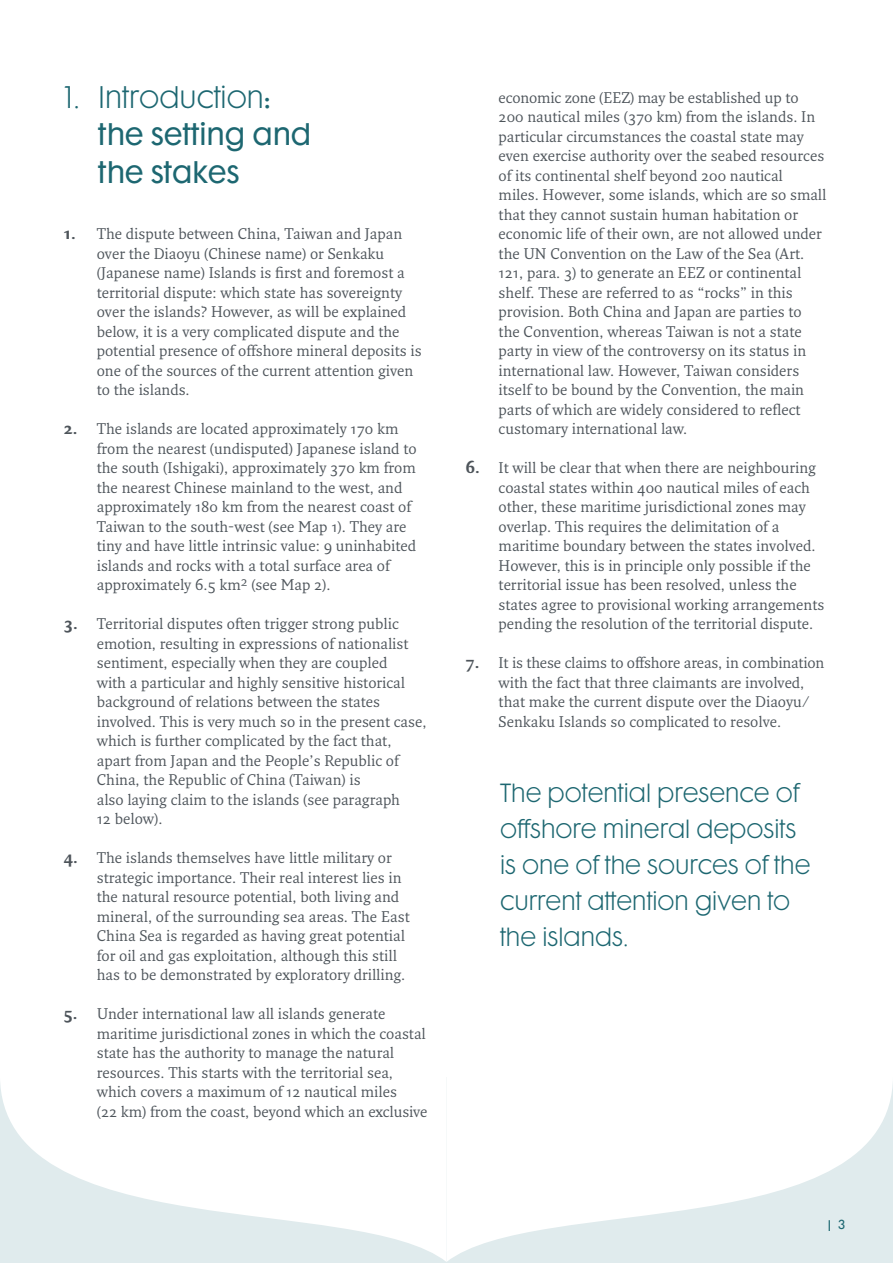
<style>
.page{position:relative;width:893px;height:1263px;background:#fff}
.page>*{position:absolute;margin:0;border:0;box-sizing:border-box;transform-origin:0 0}
.kop_bold{font:28.5px/37.5px "Cg Futura Maxi";color:#1d6771}
.quotes{font:24px/36px "Cg Futura Maxi Lt";color:#1d6771}
.plattetekst{font:15px/19.5px "Fresco";color:#4d545a}
.t1{font:15px "Helvetica";color:#1d6771}
.s1{font-family:"Cg Futura Maxi Lt"}
.s2{font-weight:700;font-size:16.5px}
.s3{font-family:"Cg Futura Maxi";font-size:12px}
</style>
<div class="page">
<svg style="left:446px;top:1084px;width:447px;height:178px"></svg>
<svg style="left:0;top:1084px;width:446px;height:178px"></svg>
<p class="kop_bold" style="left:98px;top:80px;width:215px;text-indent:-34px"><span class="s1">1. Introduction</span>: the setting and the stakes</p>
<p class="plattetekst" style="left:97px;top:224px;width:326px;text-indent:-33px"><span class="s2">1.</span> The dispute between China, Taiwan and Japan over the Diaoyu (Chinese name) or Senkaku (Japanese name) Islands is first and foremost a territorial dispute: which state has sovereignty over the islands? However, as will be explained below, it is a very complicated dispute and the potential presence of offshore mineral deposits is one of the sources of the current attention given to the islands.</p>
<p class="plattetekst" style="left:97px;top:419px;width:321px;text-indent:-33px"><span class="s2">2.</span> The islands are located approximately 170 km from the nearest (undisputed) Japanese island to the south (Ishigaki), approximately 370 km from the nearest Chinese mainland to the west, and approximately 180 km from the nearest coast of Taiwan to the south-west (see Map 1). They are tiny and have little intrinsic value: 9 uninhabited islands and rocks with a total surface area of approximately 6.5 km² (see Map 2).</p>
<p class="plattetekst" style="left:97px;top:614px;width:331px;text-indent:-33px"><span class="s2">3.</span> Territorial disputes often trigger strong public emotion, resulting in expressions of nationalist sentiment, especially when they are coupled<br>with a particular and highly sensitive historical background of relations between the states involved. This is very much so in the present case, which is further complicated by the fact that, apart from Japan and the People’s Republic of China, the Republic of China (Taiwan) is<br>also laying claim to the islands (see paragraph<br>12 below).</p>
<p class="plattetekst" style="left:97px;top:848px;width:314px;text-indent:-33px"><span class="s2">4.</span> The islands themselves have little military or strategic importance. Their real interest lies in the natural resource potential, both living and mineral, of the surrounding sea areas. The East China Sea is regarded as having great potential for oil and gas exploitation, although this still has to be demonstrated by exploratory drilling.</p>
<p class="plattetekst" style="left:97px;top:1004px;width:332px;text-indent:-33px"><span class="s2">5.</span> Under international law all islands generate maritime jurisdictional zones in which the coastal state has the authority to manage the natural resources. This starts with the territorial sea, which covers a maximum of 12 nautical miles<br>(22 km) from the coast, beyond which an exclusive</p>
<p class="plattetekst" style="left:499px;top:87px;width:329px">economic zone (EEZ) may be established up to 200 nautical miles (370 km) from the islands. In particular circumstances the coastal state may even exercise authority over the seabed resources of its continental shelf beyond 200 nautical miles. However, some islands, which are so small that they cannot sustain human habitation or economic life of their own, are not allowed under the UN Convention on the Law of the Sea (Art.<br>121, para. 3) to generate an EEZ or continental shelf. These are referred to as “rocks” in this provision. Both China and Japan are parties to the Convention, whereas Taiwan is not a state party in view of the controversy on its status in international law. However, Taiwan considers itself to be bound by the Convention, the main parts of which are widely considered to reflect customary international law.</p>
<p class="plattetekst" style="left:499px;top:458px;width:327px;text-indent:-33px"><span class="s2">6.</span> It will be clear that when there are neighbouring coastal states within 400 nautical miles of each other, these maritime jurisdictional zones may overlap. This requires the delimitation of a maritime boundary between the states involved.<br>However, this is in principle only possible if the territorial issue has been resolved, unless the states agree to provisional working arrangements pending the resolution of the territorial dispute.</p>
<p class="plattetekst" style="left:499px;top:653px;width:327px;text-indent:-33px"><span class="s2">7.</span> It is these claims to offshore areas, in combination with the fact that three claimants are involved, that make the current dispute over the Diaoyu/ Senkaku Islands so complicated to resolve.</p>
<p class="quotes" style="left:500px;top:775px;width:312px">The potential presence of offshore mineral deposits is one of the sources of the current attention given to the islands.</p>
<p class="t1" style="left:828px;top:1214px;width:19px">| <span class="s3">3</span></p>
</div>
